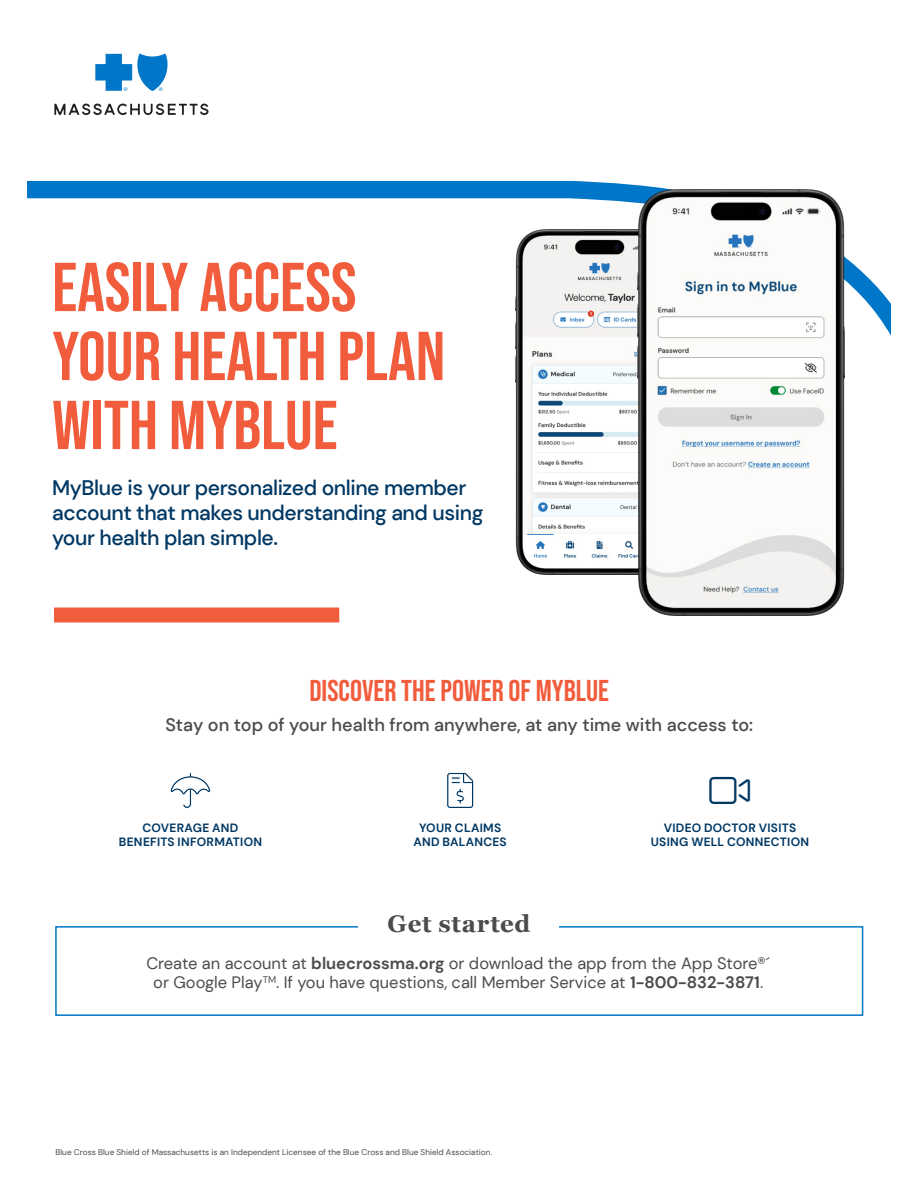
<style>
.page{position:relative;width:918px;height:1188px;background:#fff}
.page>*{position:absolute;margin:0;border:0;box-sizing:border-box;transform-origin:0 0}
.Page_Head{font:69px/69px "Bebas Neue";color:#f15c3c}
.Page_Head-2{font:30px "Bebas Neue";color:#f15c3c}
.SUBHEAD{font:700 24px "Georgia";letter-spacing:.025em;color:#4b4c4d}
.Page_Head-3{font:500 21px/25.2px "DM Sans";letter-spacing:-.02em;color:#003864}
.Page_Head-4{font:500 18px "DM Sans";color:#4b4c4d}
.t1{font:16.5px/19.8px "DM Sans";color:#4b4c4d;text-align:center}
.t2{font:700 12px/14.4px "DM Sans";letter-spacing:.025em;color:#003864;text-align:center}
.t3{font:8.25px "DM Sans";color:#4b4c4d}
.s1{font-weight:700}
</style>
<div class="page">
<svg style="left:170px;top:772px;width:41px;height:37px"></svg>
<svg style="left:446px;top:772px;width:28px;height:37px"></svg>
<svg style="left:27px;top:181px;width:864px;height:225px"></svg>
<svg style="left:55px;top:926px;width:809px;height:90px"></svg>
<div style="left:359px;top:905px;width:200px;height:35px;background:#fff"></div>
<div style="left:54px;top:608px;width:285px;height:14px;background:#f15c3c"></div>
<svg style="left:95px;top:53px;width:73px;height:38px"></svg>
<svg style="left:54px;top:104px;width:155px;height:11px"></svg>
<img style="left:516px;top:229px;width:121px;height:346px">
<img style="left:637px;top:189px;width:207px;height:426px">
<p class="Page_Head" style="left:52px;top:252px;width:395px">EASILY ACCESS<br>YOUR HEALTH PLAN<br>WITH MYBLUE</p>
<p class="Page_Head-3" style="left:52px;top:475px;width:433px">MyBlue is your personalized online member account that makes understanding and using your health plan simple.</p>
<p class="Page_Head-2" style="left:309px;top:674px;width:301px">DISCOVER THE POWER OF MYBLUE</p>
<p class="Page_Head-4" style="left:165px;top:714px;width:589px">Stay on top of your health from anywhere, at any time with access to:</p>
<p class="t2" style="left:119px;top:821px;width:145px">COVERAGE AND<br>BENEFITS INFORMATION</p>
<p class="t2" style="left:414px;top:821px;width:95px">YOUR CLAIMS<br>AND BALANCES</p>
<p class="t2" style="left:651px;top:821px;width:160px">VIDEO DOCTOR VISITS<br>USING WELL CONNECTION</p>
<p class="SUBHEAD" style="left:388px;top:906px;width:144px">Get started</p>
<p class="t1" style="left:146px;top:953px;width:625px">Create an account at <span class="s1">bluecrossma.org</span> or download the app from the App Store®´ or Google Play<sup>TM</sup>. If you have questions, call Member Service at <span class="s1">1-800-832-3871</span>.</p>
<p class="t3" style="left:56px;top:1147px;width:438px">Blue Cross Blue Shield of Massachusetts is an Independent Licensee of the Blue Cross and Blue Shield Association.</p>
</div>
